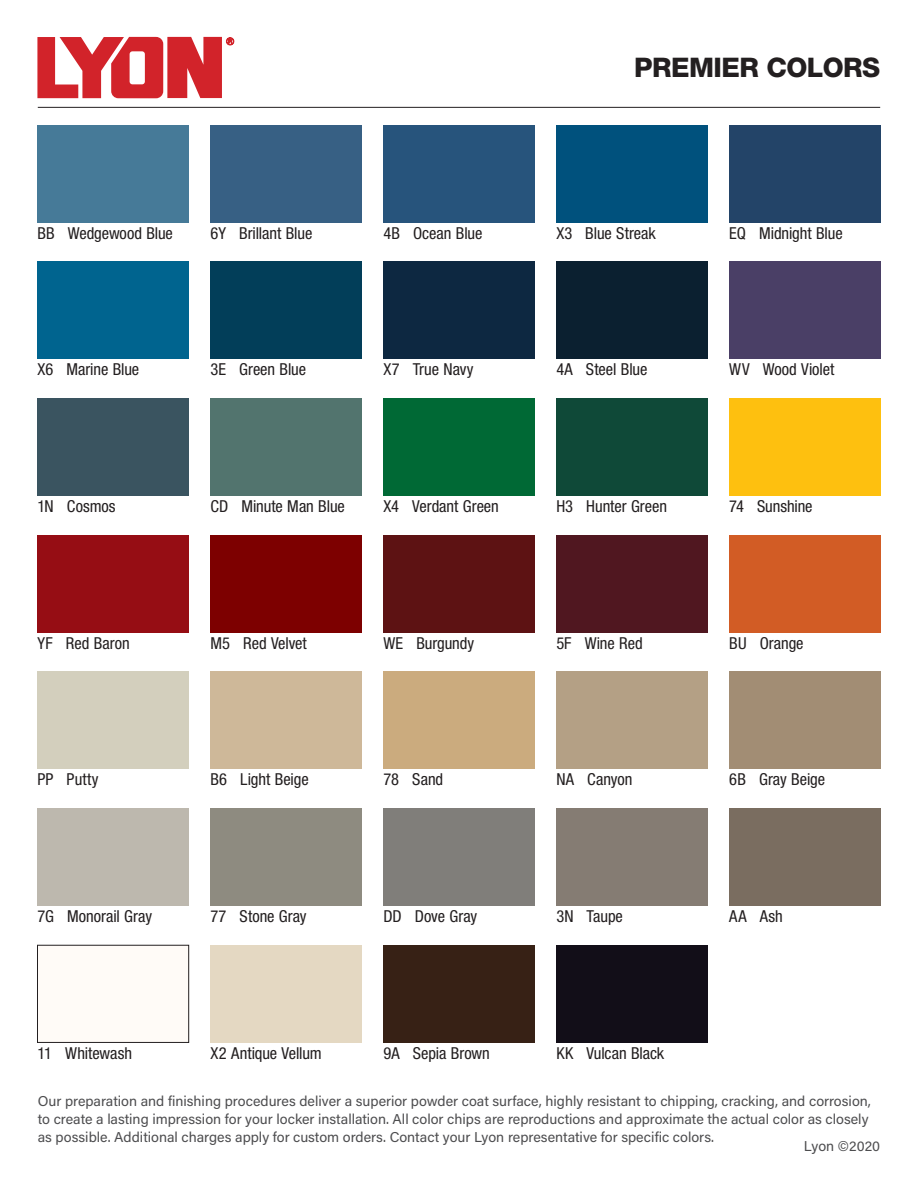
<style>
.page{position:relative;width:918px;height:1188px;background:#fff}
.page>*{position:absolute;margin:0;border:0;box-sizing:border-box;transform-origin:0 0}
.t1{font:800 27px "Helvetica Neue LT Std";letter-spacing:-.02em;color:#231f20}
.t2{font:condensed 16.5px "Helvetica Neue";color:#231f20}
.t3{font:14.25px/18px "Acumin Pro";color:#4d4d4f}
</style>
<div class="page">
<div style="left:38px;top:125px;width:151px;height:97px;background:#467a98"></div>
<div style="left:210px;top:125px;width:152px;height:97px;background:#376084"></div>
<div style="left:383px;top:125px;width:152px;height:97px;background:#27547c"></div>
<div style="left:556px;top:125px;width:152px;height:97px;background:#00517d"></div>
<div style="left:729px;top:125px;width:151px;height:97px;background:#234468"></div>
<div style="left:38px;top:262px;width:151px;height:97px;background:#00648f"></div>
<div style="left:210px;top:262px;width:152px;height:97px;background:#023e59"></div>
<div style="left:383px;top:262px;width:152px;height:97px;background:#0d2841"></div>
<div style="left:556px;top:262px;width:152px;height:97px;background:#0b2030"></div>
<div style="left:729px;top:262px;width:151px;height:97px;background:#4a3f66"></div>
<div style="left:38px;top:398px;width:151px;height:98px;background:#3a5460"></div>
<div style="left:210px;top:398px;width:152px;height:98px;background:#52746e"></div>
<div style="left:383px;top:398px;width:152px;height:98px;background:#006935"></div>
<div style="left:556px;top:398px;width:152px;height:98px;background:#0f4938"></div>
<div style="left:729px;top:398px;width:151px;height:98px;background:#fec00f"></div>
<div style="left:38px;top:535px;width:151px;height:97px;background:#960d14"></div>
<div style="left:210px;top:535px;width:152px;height:97px;background:#7d0000"></div>
<div style="left:383px;top:535px;width:152px;height:97px;background:#5d1213"></div>
<div style="left:556px;top:535px;width:152px;height:97px;background:#501720"></div>
<div style="left:729px;top:535px;width:151px;height:97px;background:#d25c25"></div>
<div style="left:38px;top:672px;width:151px;height:97px;background:#d3cfbd"></div>
<div style="left:210px;top:672px;width:152px;height:97px;background:#ceb899"></div>
<div style="left:383px;top:672px;width:152px;height:97px;background:#cbab7e"></div>
<div style="left:556px;top:672px;width:152px;height:97px;background:#b4a085"></div>
<div style="left:729px;top:672px;width:151px;height:97px;background:#a28d74"></div>
<div style="left:38px;top:808px;width:151px;height:98px;background:#bdb8ae"></div>
<div style="left:210px;top:808px;width:152px;height:98px;background:#8e8b80"></div>
<div style="left:383px;top:808px;width:152px;height:98px;background:#807e7a"></div>
<div style="left:556px;top:808px;width:152px;height:98px;background:#857c73"></div>
<div style="left:729px;top:808px;width:151px;height:98px;background:#7a6d60"></div>
<div style="left:38px;top:945px;width:151px;height:97px;background:#fffbf7"></div>
<div style="left:37px;top:945px;width:152px;height:98px;border:1px solid #231f20"></div>
<div style="left:210px;top:945px;width:152px;height:97px;background:#e4d8c2"></div>
<div style="left:383px;top:945px;width:152px;height:97px;background:#372115"></div>
<div style="left:556px;top:945px;width:152px;height:97px;background:#120e18"></div>
<svg style="left:37px;top:37px;width:197px;height:61px"></svg>
<hr style="left:38px;top:107px;width:842px;height:1px;background:#231f20">
<h1 class="t1" style="left:634px;top:52px;width:247px">PREMIER COLORS</h1>
<p class="t2" style="left:38px;top:223px;width:137px">BB Wedgewood Blue</p>
<p class="t2" style="left:210px;top:223px;width:103px">6Y Brillant Blue</p>
<p class="t2" style="left:383px;top:223px;width:101px">4B Ocean Blue</p>
<p class="t2" style="left:556px;top:223px;width:101px">X3 Blue Streak</p>
<p class="t2" style="left:729px;top:223px;width:115px">EQ Midnight Blue</p>
<p class="t2" style="left:38px;top:360px;width:103px">X6 Marine Blue</p>
<p class="t2" style="left:210px;top:360px;width:97px">3E Green Blue</p>
<p class="t2" style="left:383px;top:360px;width:92px">X7 True Navy</p>
<p class="t2" style="left:556px;top:360px;width:93px">4A Steel Blue</p>
<p class="t2" style="left:729px;top:360px;width:107px">WV Wood Violet</p>
<p class="t2" style="left:38px;top:497px;width:80px">1N Cosmos</p>
<p class="t2" style="left:210px;top:497px;width:136px">CD Minute Man Blue</p>
<p class="t2" style="left:383px;top:497px;width:117px">X4 Verdant Green</p>
<p class="t2" style="left:556px;top:497px;width:112px">H3 Hunter Green</p>
<p class="t2" style="left:729px;top:497px;width:85px">74 Sunshine</p>
<p class="t2" style="left:38px;top:633px;width:94px">YF Red Baron</p>
<p class="t2" style="left:210px;top:633px;width:98px">M5 Red Velvet</p>
<p class="t2" style="left:383px;top:633px;width:92px">WE Burgundy</p>
<p class="t2" style="left:556px;top:633px;width:88px">5F Wine Red</p>
<p class="t2" style="left:729px;top:633px;width:76px">BU Orange</p>
<p class="t2" style="left:38px;top:770px;width:63px">PP Putty</p>
<p class="t2" style="left:210px;top:770px;width:100px">B6 Light Beige</p>
<p class="t2" style="left:383px;top:770px;width:61px">78 Sand</p>
<p class="t2" style="left:556px;top:770px;width:77px">NA Canyon</p>
<p class="t2" style="left:729px;top:770px;width:97px">6B Gray Beige</p>
<p class="t2" style="left:38px;top:907px;width:116px">7G Monorail Gray</p>
<p class="t2" style="left:210px;top:907px;width:98px">77 Stone Gray</p>
<p class="t2" style="left:383px;top:907px;width:95px">DD Dove Gray</p>
<p class="t2" style="left:556px;top:907px;width:68px">3N Taupe</p>
<p class="t2" style="left:729px;top:907px;width:55px">AA Ash</p>
<p class="t2" style="left:38px;top:1043px;width:96px">11 Whitewash</p>
<p class="t2" style="left:210px;top:1043px;width:113px">X2 Antique Vellum</p>
<p class="t2" style="left:383px;top:1043px;width:108px">9A Sepia Brown</p>
<p class="t2" style="left:556px;top:1043px;width:109px">KK Vulcan Black</p>
<p class="t3" style="left:38px;top:1091px;width:835px">Our preparation and finishing procedures deliver a superior powder coat surface, highly resistant to chipping, cracking, and corrosion, to create a lasting impression for your locker installation. All color chips are reproductions and approximate the actual color as closely as possible. Additional charges apply for custom orders. Contact your Lyon representative for specific colors.</p>
<p class="t3" style="left:804px;top:1136px;width:78px">Lyon ©2020</p>
</div>
